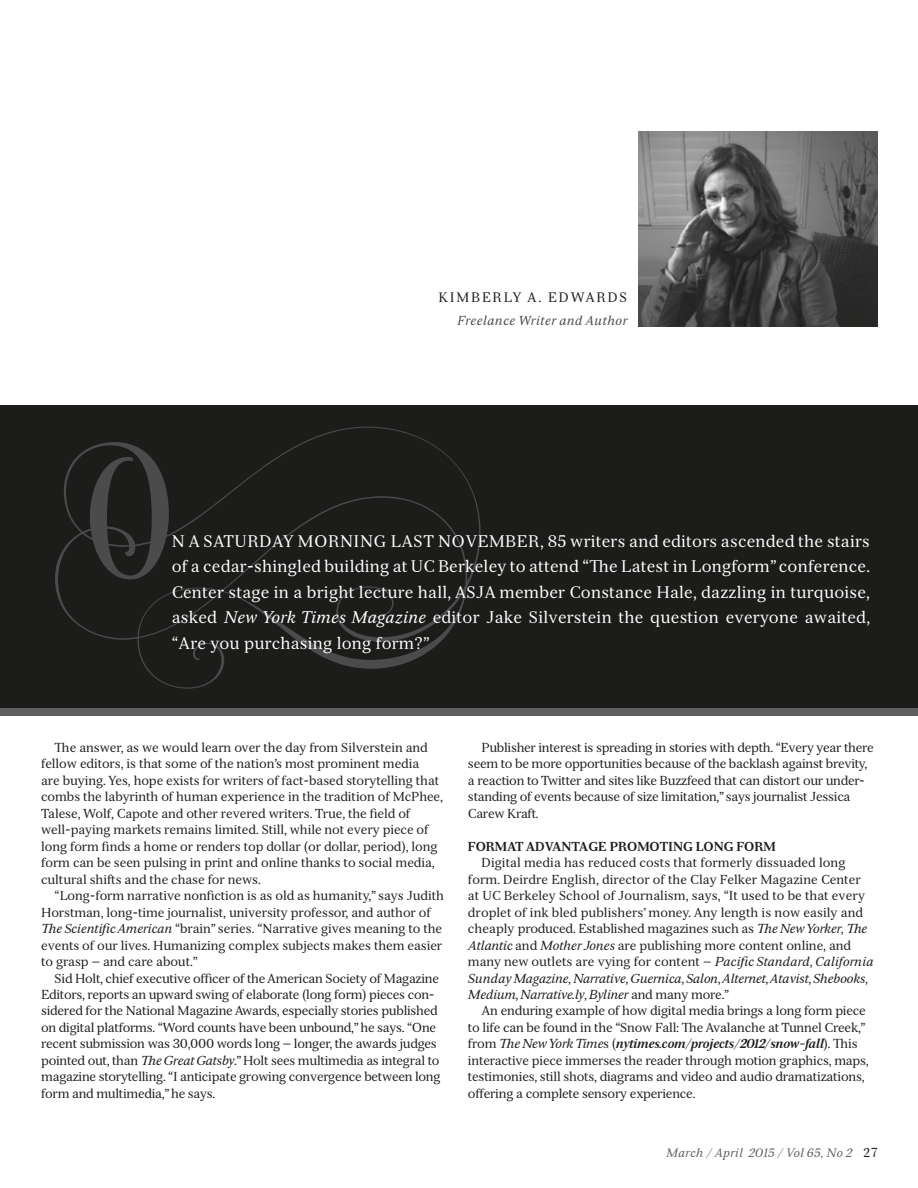
<style>
.page{position:relative;width:918px;height:1188px;background:#fff}
.page>*{position:absolute;margin:0;border:0;box-sizing:border-box;transform-origin:0 0}
.t1{font:16.5px/25.5px "Serif 12 Beta";letter-spacing:.01em;color:#fff;text-align:justify}
.t2{font:13.5px "Serif 12 Beta";letter-spacing:.13em;color:#1c1c1a}
.t3{font:12.75px/16.5px "Serif 12 Beta";letter-spacing:-.02em;color:#1c1c1a}
.t4{font:12.75px/16.5px "Serif 12 Beta";color:#1c1c1a}
.t5{font:700 12.75px "Serif 12 Beta";color:#1c1c1a}
.t6{font:italic 12.75px "Serif 12 Beta";letter-spacing:.03em;color:#4a4b4b}
.t7{font:italic 12px "Serif 12 Beta";letter-spacing:.03em;color:#5e5f5f}
.s1{font-style:italic}
.s2{font-weight:700;font-style:italic}
.s3{font-style:normal;font-size:12.75px;color:#1c1c1a}
</style>
<div class="page">
<div style="left:0;top:703px;width:918px;height:13px;background:#5e5f5f"></div>
<img style="left:638px;top:131px;width:240px;height:196px">
<div style="left:0;top:405px;width:918px;height:303px;background:#1c1c1a"></div>
<svg style="left:55px;top:427px;width:426px;height:262px"></svg>
<p class="t2" style="left:438px;top:289px;width:190px">KIMBERLY A. EDWARDS</p>
<p class="t6" style="left:457px;top:313px;width:172px">Freelance Writer and Author</p>
<p class="t1" style="left:172px;top:528px;width:700px">N A SATURDAY MORNING LAST NOVEMBER, 85 writers and editors ascended the stairs of a cedar-shingled building at UC Berkeley to attend “The Latest in Longform” conference.<br>Center stage in a bright lecture hall, ASJA member Constance Hale, dazzling in turquoise, asked <span class="s1">New York Times Magazine</span> editor Jake Silverstein the question everyone awaited, “Are you purchasing long form?”</p>
<p class="t3" style="left:41px;top:739px;width:403px;text-indent:14px">The answer, as we would learn over the day from Silverstein and fellow editors, is that some of the nation’s most prominent media<br>are buying. Yes, hope exists for writers of fact-based storytelling that combs the labyrinth of human experience in the tradition of McPhee, Talese, Wolf, Capote and other revered writers. True, the field of well-paying markets remains limited. Still, while not every piece of long form finds a home or renders top dollar (or dollar, period), long form can be seen pulsing in print and online thanks to social media, cultural shifts and the chase for news.</p>
<p class="t3" style="left:41px;top:887px;width:404px;text-indent:14px">“Long-form narrative nonfiction is as old as humanity,” says Judith Horstman, long-time journalist, university professor, and author of <span class="s1">The Scientific American</span> “brain” series. “Narrative gives meaning to the events of our lives. Humanizing complex subjects makes them easier to grasp — and care about.”</p>
<p class="t3" style="left:41px;top:970px;width:401px;text-indent:14px">Sid Holt, chief executive officer of the American Society of Magazine Editors, reports an upward swing of elaborate (long form) pieces con&shy;sidered for the National Magazine Awards, especially stories published on digital platforms. “Word counts have been unbound,” he says. “One recent submission was 30,000 words long — longer, the awards judges pointed out, than <span class="s1">The Great Gatsby</span>.” Holt sees multimedia as integral to magazine storytelling. “I anticipate growing convergence between long form and multimedia,” he says.</p>
<p class="t3" style="left:468px;top:739px;width:407px;text-indent:14px">Publisher interest is spreading in stories with depth. “Every year there seem to be more opportunities because of the backlash against brevity, a reaction to Twitter and sites like Buzzfeed that can distort our under&shy;standing of events because of size limitation,” says journalist Jessica Carew Kraft.</p>
<p class="t5" style="left:468px;top:838px;width:309px">FORMAT ADVANTAGE PROMOTING LONG FORM</p>
<p class="t4" style="left:468px;top:854px;width:407px;text-indent:14px">Digital media has reduced costs that formerly dissuaded long form. Deirdre English, director of the Clay Felker Magazine Center at UC Berkeley School of Journalism, says, “It used to be that every droplet of ink bled publishers’ money. Any length is now easily and cheaply produced. Established magazines such as <span class="s1">The New Yorker</span>, <span class="s1">The Atlantic</span> and <span class="s1">Mother Jones</span> are publishing more content online, and many new outlets are vying for content — <span class="s1">Pacific Standard</span>, <span class="s1">California Sunday Magazine</span>, <span class="s1">Narrative</span>, <span class="s1">Guernica</span>, <span class="s1">Salon</span>, <span class="s1">Alternet</span>, <span class="s1">Atavist</span>, <span class="s1">Shebooks</span>, <span class="s1">Medium</span>, <span class="s1">Narrative.ly</span>, <span class="s1">Byliner</span> and many more.”</p>
<p class="t3" style="left:468px;top:1003px;width:402px;text-indent:14px">An enduring example of how digital media brings a long form piece to life can be found in the “Snow Fall: The Avalanche at Tunnel Creek,” from <span class="s1">The New York Time</span>s (<span class="s2">nytimes.com/projects/2012/snow-fall</span>). This interactive piece immerses the reader through motion graphics, maps, testimonies, still shots, diagrams and video and audio dramatizations, offering a complete sensory experience.</p>
<p class="t7" style="left:666px;top:1146px;width:213px">March / April 2015 / Vol 65, No 2 <span class="s3">27</span></p>
</div>
